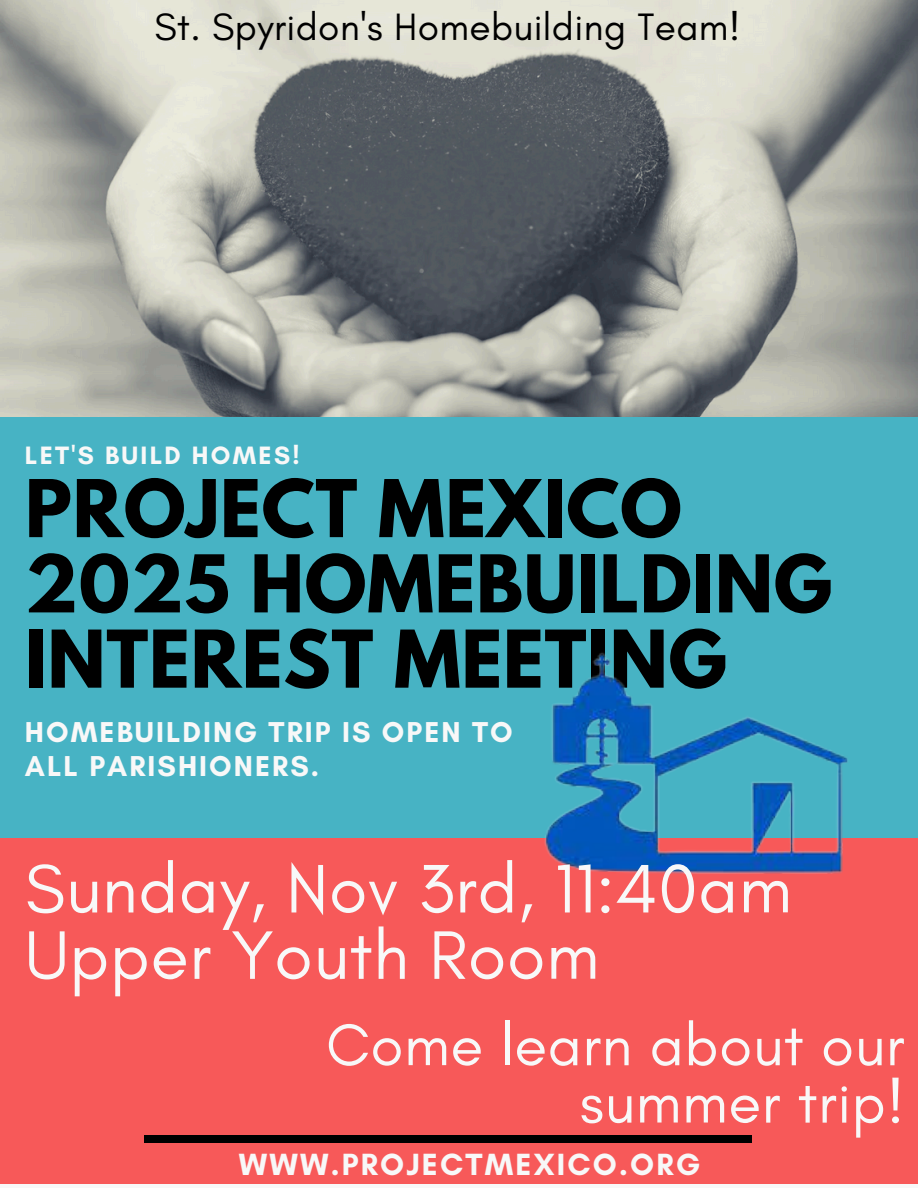
<style>
.page{position:relative;width:918px;height:1188px;background:#fff}
.page>*{position:absolute;margin:0;border:0;box-sizing:border-box;transform-origin:0 0}
.t1{font:700 70.5px/75.3px "League Spartan";letter-spacing:.01em;color:#000}
.t2{font:69.9px/66.3px "Glacial Indifference";letter-spacing:.01em;color:#f8f8f8}
.t3{font:60px/57.3px "Glacial Indifference";letter-spacing:.01em;color:#f8f8f8;text-align:right}
.t4{font:38.85px "Glacial Indifference";letter-spacing:.01em;color:#000}
.t5{font:700 31.2px "Glacial Indifference";letter-spacing:.07em;color:#f8f8f8}
.t6{font:700 29.25px/35px "Glacial Indifference";letter-spacing:.07em;color:#f8f8f8}
.t7{font:700 25.65px "Glacial Indifference";letter-spacing:.09em;color:#f8f8f8}
</style>
<div class="page">
<img style="left:0;top:0;width:918px;height:418px">
<div style="left:0;top:418px;width:918px;height:424px;background:#47b3c4"></div>
<div style="left:0;top:839px;width:918px;height:345px;background:#f75959"></div>
<div style="left:144px;top:1135px;width:608px;height:8px;background:#000"></div>
<img style="left:510px;top:653px;width:376px;height:221px">
<h3 class="t4" style="left:155px;top:4px;width:588px">St. Spyridon's Homebuilding Team!</h3>
<p class="t7" style="left:25px;top:440px;width:276px">LET'S BUILD HOMES!</p>
<h4 class="t1" style="left:25px;top:480px;width:809px">PROJECT MEXICO<br>2025 HOMEBUILDING<br>INTEREST MEETING</h4>
<p class="t6" style="left:25px;top:714px;width:489px">HOMEBUILDING TRIP IS OPEN TO<br>ALL PARISHIONERS.</p>
<h5 class="t2" style="left:25px;top:855px;width:769px">Sunday, Nov 3rd, 11:40am<br>Upper Youth Room</h5>
<h5 class="t3" style="left:326px;top:1016px;width:580px">Come learn about our summer trip!</h5>
<h2 class="t5" style="left:239px;top:1145px;width:463px">WWW.PROJECTMEXICO.ORG</h2>
</div>
